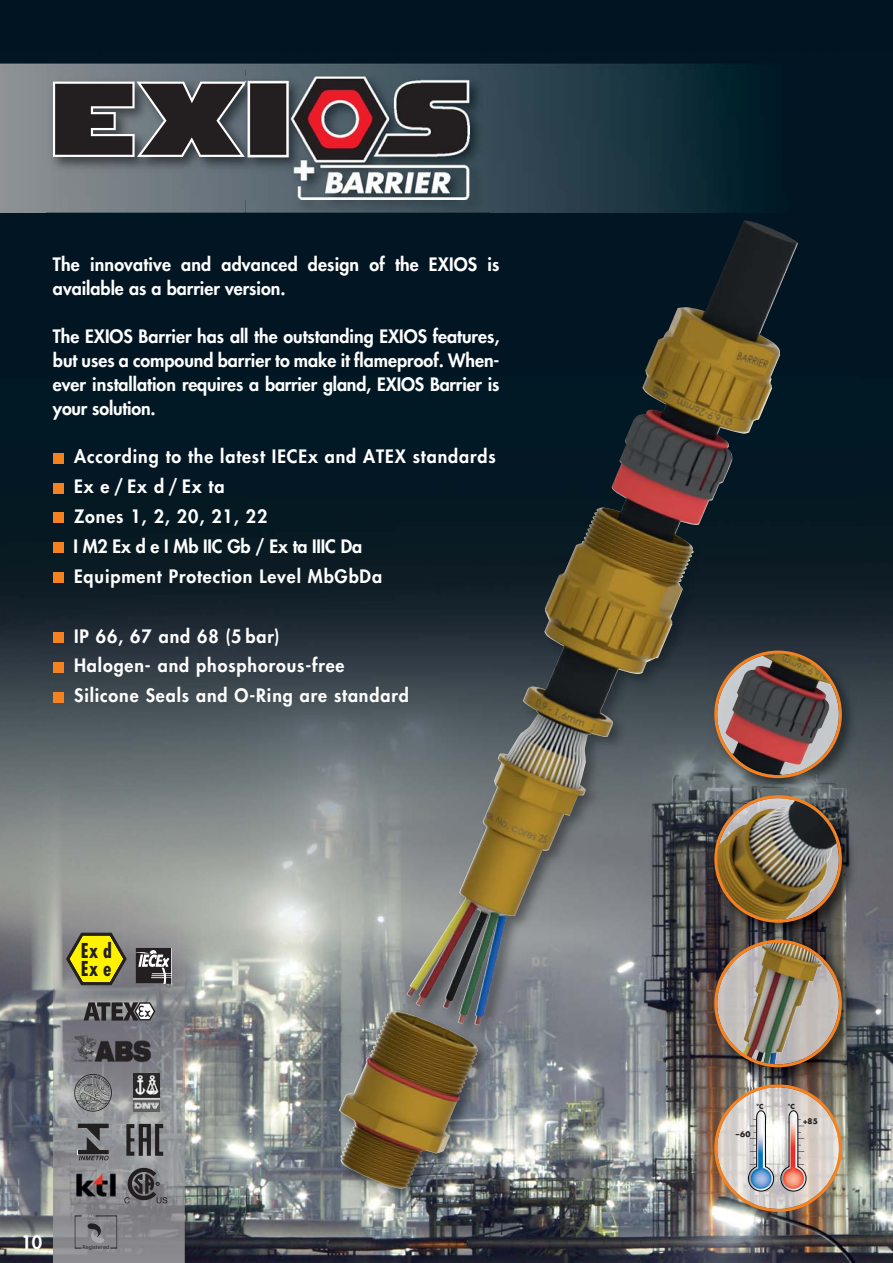
<style>
.page{position:relative;width:893px;height:1263px;background:#fff}
.page>*{position:absolute;margin:0;border:0;box-sizing:border-box;transform-origin:0 0}
.t1{font:700 condensed 19.95px/18.1px "Futura";color:#231f20}
.t2{font:800 18px/29.8px "Futura CE";letter-spacing:.05em;color:#fff}
.t3{font:800 18px/24px "Futura CE";letter-spacing:.01em;color:#fff}
.t4{font:700 7.5px "Futura";color:#231f20}
.t5{font:700 6.75px "Futura";color:#231f20}
.t6{font:5.1px "Verdana";color:#231f20}
</style>
<div class="page">
<img style="left:0;top:0;width:892px;height:1263px">
<img style="left:0;top:64px;width:246px;height:5px">
<div style="left:0;top:69px;width:46px;height:144px;background:#8a8f93"></div>
<img style="left:46px;top:69px;width:200px;height:150px">
<svg style="left:53px;top:77px;width:193px;height:124px;background:#575a5e"></svg>
<img style="left:53px;top:882px;width:132px;height:381px">
<img style="left:246px;top:49px;width:615px;height:1214px">
<img style="left:489px;top:69px;width:306px;height:144px">
<img style="left:246px;top:77px;width:223px;height:122px">
<img style="left:339px;top:753px;width:169px;height:436px">
<img style="left:707px;top:644px;width:155px;height:443px">
<img style="left:714px;top:651px;width:128px;height:127px">
<img style="left:714px;top:795px;width:128px;height:128px">
<img style="left:714px;top:940px;width:128px;height:127px">
<img style="left:714px;top:1084px;width:128px;height:128px">
<svg style="left:136px;top:948px;width:35px;height:36px"></svg>
<svg style="left:84px;top:1002px;width:71px;height:19px"></svg>
<svg style="left:126px;top:1124px;width:37px;height:32px"></svg>
<svg style="left:124px;top:1168px;width:43px;height:35px;background:#636265"></svg>
<img style="left:134px;top:1073px;width:25px;height:39px">
<img style="left:71px;top:1074px;width:43px;height:40px">
<img style="left:72px;top:1034px;width:79px;height:31px">
<svg style="left:78px;top:1124px;width:31px;height:36px"></svg>
<svg style="left:66px;top:933px;width:61px;height:52px;background:#bbb327"></svg>
<svg style="left:82px;top:1214px;width:35px;height:35px"></svg>
<img style="left:70px;top:1170px;width:52px;height:30px">
<div style="left:53px;top:453px;width:10px;height:10px;background:#f5821f"></div>
<div style="left:53px;top:483px;width:10px;height:10px;background:#f5821f"></div>
<div style="left:53px;top:513px;width:10px;height:10px;background:#f5821f"></div>
<div style="left:53px;top:543px;width:10px;height:10px;background:#f5821f"></div>
<div style="left:53px;top:573px;width:10px;height:10px;background:#f5821f"></div>
<div style="left:53px;top:632px;width:10px;height:11px;background:#f5821f"></div>
<div style="left:53px;top:662px;width:10px;height:10px;background:#f5821f"></div>
<div style="left:53px;top:692px;width:10px;height:10px;background:#f5821f"></div>
<p class="t3" style="left:53px;top:254px;width:448px">The innovative and advanced design of the EXIOS is available as a barrier version.</p>
<p class="t2" style="left:53px;top:326px;width:448px;line-height:24px;text-align:justify">The EXIOS Barrier has all the outstanding EXIOS features, but uses a compound barrier to make it flameproof. When&shy;ever installation requires a barrier gland, EXIOS Barrier is your solution.</p>
<p class="t2" style="left:74px;top:443px;width:424px">According to the latest IECEx and ATEX standards<br>Ex e / Ex d / Ex ta<br>Zones 1, 2, 20, 21, 22<br>I M2 Ex d e I Mb IIC Gb / Ex ta IIIC Da<br>Equipment Protection Level MbGbDa</p>
<p class="t2" style="left:74px;top:622px;width:336px">IP 66, 67 and 68 (5 bar)<br>Halogen- and phosphorous-free<br>Silicone Seals and O-Ring are standard</p>
<p class="t1" style="left:81px;top:943px;width:33px">Ex d<br>Ex e</p>
<p class="t2" style="left:21px;top:1229px;width:22px">10</p>
<p class="t6" style="left:82px;top:1245px;width:28px">Registered</p>
<p class="t5" style="left:756px;top:1103px;width:9px">°C</p>
<p class="t5" style="left:788px;top:1103px;width:9px">°C</p>
<p class="t4" style="left:736px;top:1131px;width:16px">–60</p>
<p class="t4" style="left:803px;top:1118px;width:17px">+ 85</p>
</div>
